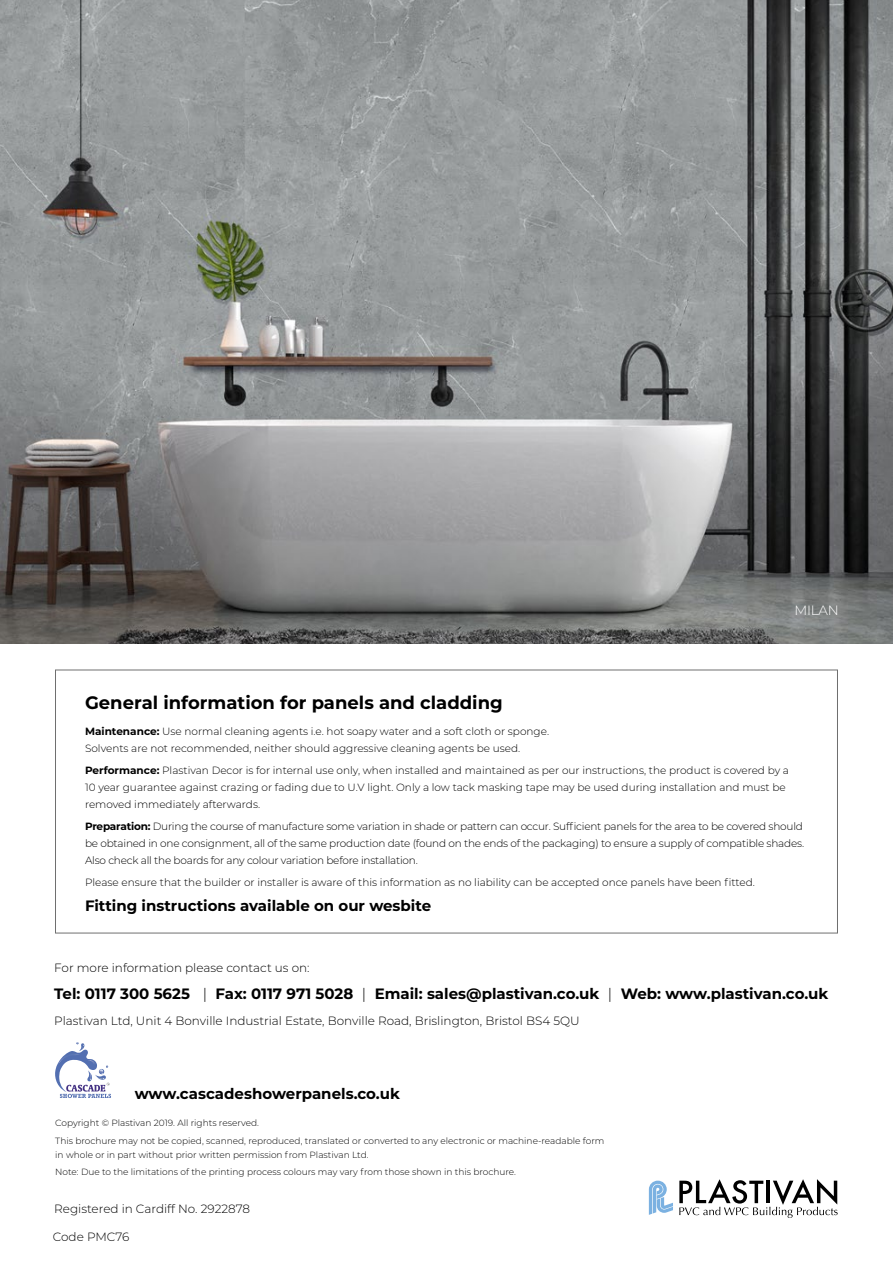
<style>
.page{position:relative;width:893px;height:1263px;background:#fff}
.page>*{position:absolute;margin:0;border:0;box-sizing:border-box;transform-origin:0 0}
.t1{font:700 18px "Montserrat";color:#000}
.t2{font:700 15px "Montserrat";color:#000}
.t3{font:300 13.5px "Montserrat";letter-spacing:-.02em;color:#fff}
.t4{font:300 12px "Montserrat";color:#000}
.t5{font:11.1px "Optima";color:#000}
.t6{font:300 10.5px/17.2px "Montserrat";color:#000}
.t7{font:300 9px/17.7px "Montserrat";color:#000}
.s1{font-weight:700}
.s2{font-weight:300}
</style>
<div class="page">
<img style="left:0;top:0;width:893px;height:644px">
<svg style="left:55px;top:1042px;width:56px;height:56px"></svg>
<svg style="left:649px;top:1180px;width:24px;height:35px"></svg>
<svg style="left:679px;top:1179px;width:159px;height:39px"></svg>
<p class="t3" style="left:794px;top:601px;width:46px">MILAN</p>
<h1 class="t1" style="left:85px;top:690px;width:419px">General information for panels and cladding</h1>
<p class="t6" style="left:85px;top:722px;width:466px"><span class="s1">Maintenance:</span> Use normal cleaning agents i.e. hot soapy water and a soft cloth or sponge.<br>Solvents are not recommended, neither should aggressive cleaning agents be used.</p>
<p class="t6" style="left:85px;top:761px;width:705px"><span class="s1">Performance:</span> Plastivan Decor is for internal use only, when installed and maintained as per our instructions, the product is covered by a<br>10 year guarantee against crazing or fading due to U.V light. Only a low tack masking tape may be used during installation and must be removed immediately afterwards.</p>
<p class="t6" style="left:85px;top:817px;width:720px;text-align:justify"><span class="s1">Preparation:</span> During the course of manufacture some variation in shade or pattern can occur. Sufficient panels for the area to be covered should be obtained in one consignment, all of the same production date (found on the ends of the packaging) to ensure a supply of compatible shades.<br>Also check all the boards for any colour variation before installation.</p>
<p class="t6" style="left:85px;top:873px;width:671px">Please ensure that the builder or installer is aware of this information as no liability can be accepted once panels have been fitted.</p>
<h2 class="t2" style="left:85px;top:895px;width:348px">Fitting instructions available on our wesbite</h2>
<p class="t4" style="left:54px;top:960px;width:257px">For more information please contact us on:</p>
<h2 class="t2" style="left:54px;top:983px;width:776px">Tel: 0117 300 5625 <span class="s2">|</span> Fax: 0117 971 5028 <span class="s2">|</span> Email: sales@plastivan.co.uk <span class="s2">|</span> Web: www.plastivan.co.uk</h2>
<p class="t4" style="left:54px;top:1013px;width:527px">Plastivan Ltd, Unit 4 Bonville Industrial Estate, Bonville Road, Brislington, Bristol BS4 5QU</p>
<h2 class="t2" style="left:135px;top:1083px;width:267px">www.cascadeshowerpanels.co.uk</h2>
<p class="t5" style="left:240px;top:1092px;width:161px">PVC and WPC Building Products</p>
<p class="t7" style="left:55px;top:1114px;width:551px">Copyright © Plastivan 2019. All rights reserved.<br>This brochure may not be copied, scanned, reproduced, translated or converted to any electronic or machine-readable form</p>
<p class="t7" style="left:55px;top:1145px;width:462px">in whole or in part without prior written permission from Plastivan Ltd.<br>Note: Due to the limitations of the printing process colours may vary from those shown in this brochure.</p>
<p class="t4" style="left:54px;top:1201px;width:197px">Registered in Cardiff No. 2922878</p>
<p class="t4" style="left:53px;top:1229px;width:78px">Code PMC76</p>
</div>
